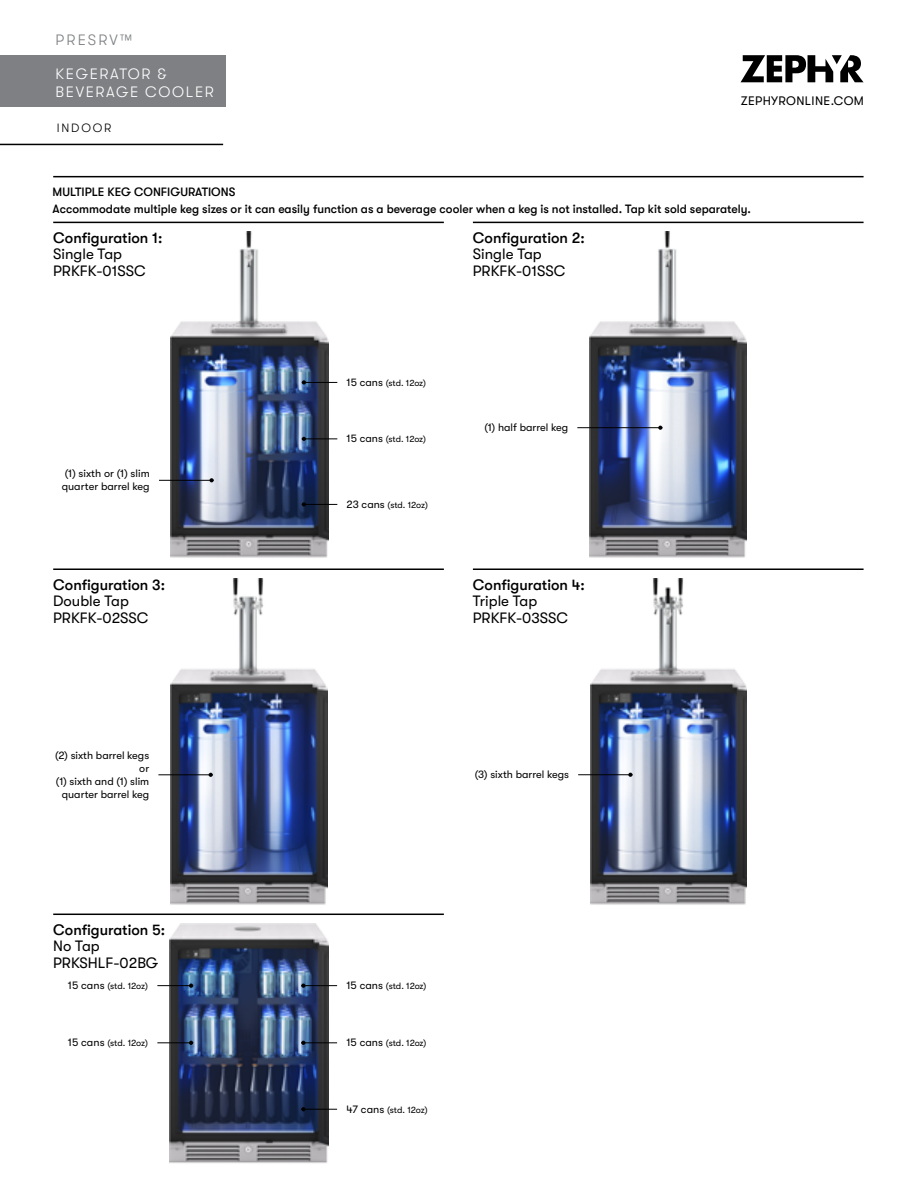
<style>
.page{position:relative;width:918px;height:1188px;background:#fff}
.page>*{position:absolute;margin:0;border:0;box-sizing:border-box;transform-origin:0 0}
.t1{font:15px/16.5px "GT Walsheim";color:#000}
.t2{font:500 15px "GT Walsheim";color:#000}
.t3{font:300 15px/18px "GT Walsheim";letter-spacing:.11em;color:#fff}
.t4{font:300 15px "GT Walsheim";letter-spacing:.15em;color:#7e8083}
.t5{font:12.3px "GT Walsheim";letter-spacing:.03em;color:#000}
.t6{font:500 12px/16.5px "GT Walsheim";color:#000}
.t7{font:300 12px "GT Walsheim";letter-spacing:.15em;color:#000}
.t8{font:10.8px/12.9px "GT Walsheim Pro";color:#000}
.t9{font:9.15px "GT Walsheim Pro";letter-spacing:-.015em;color:#000}
.t10{font:9px "GT Walsheim Pro";letter-spacing:-.015em;color:#000}
.s1{font-size:10.8px}
.s2{font-size:10.95px}
</style>
<div class="page">
<hr style="left:473px;top:222px;width:391px;height:1px;background:#000">
<hr style="left:473px;top:568px;width:391px;height:2px;background:#000">
<img style="left:589px;top:231px;width:157px;height:327px">
<hr style="left:577px;top:427px;width:85px;height:1px;background:#000">
<svg style="left:658px;top:426px;width:4px;height:4px"></svg>
<img style="left:590px;top:578px;width:157px;height:327px">
<hr style="left:578px;top:774px;width:55px;height:1px;background:#000">
<svg style="left:628px;top:773px;width:5px;height:4px"></svg>
<svg style="left:741px;top:55px;width:123px;height:27px"></svg>
<hr style="left:53px;top:176px;width:811px;height:1px;background:#000">
<hr style="left:53px;top:222px;width:391px;height:1px;background:#000">
<hr style="left:53px;top:568px;width:391px;height:2px;background:#000">
<hr style="left:53px;top:914px;width:391px;height:1px;background:#000">
<div style="left:0;top:55px;width:225px;height:52px;background:#7e8083"></div>
<hr style="left:0;top:144px;width:223px;height:1px;background:#000">
<img style="left:171px;top:231px;width:158px;height:327px">
<hr style="left:159px;top:480px;width:55px;height:1px;background:#000">
<svg style="left:210px;top:478px;width:4px;height:4px"></svg>
<hr style="left:302px;top:438px;width:35px;height:1px;background:#000">
<svg style="left:302px;top:437px;width:4px;height:4px"></svg>
<hr style="left:302px;top:504px;width:35px;height:1px;background:#000">
<svg style="left:302px;top:502px;width:4px;height:5px"></svg>
<hr style="left:302px;top:382px;width:35px;height:1px;background:#000">
<svg style="left:302px;top:380px;width:4px;height:5px"></svg>
<img style="left:170px;top:578px;width:157px;height:327px">
<hr style="left:158px;top:774px;width:55px;height:1px;background:#000">
<svg style="left:209px;top:773px;width:4px;height:4px"></svg>
<img style="left:169px;top:923px;width:160px;height:240px">
<hr style="left:157px;top:1042px;width:36px;height:1px;background:#000">
<svg style="left:189px;top:1041px;width:4px;height:4px"></svg>
<hr style="left:157px;top:985px;width:36px;height:1px;background:#000">
<svg style="left:189px;top:984px;width:4px;height:4px"></svg>
<hr style="left:301px;top:1042px;width:36px;height:1px;background:#000">
<svg style="left:301px;top:1041px;width:5px;height:4px"></svg>
<hr style="left:301px;top:1109px;width:36px;height:1px;background:#000">
<svg style="left:301px;top:1107px;width:5px;height:4px"></svg>
<hr style="left:301px;top:985px;width:36px;height:1px;background:#000">
<svg style="left:301px;top:984px;width:5px;height:4px"></svg>
<p class="t4" style="left:56px;top:32px;width:78px">PRESRV™</p>
<p class="t3" style="left:56px;top:65px;width:160px">KEGERATOR &amp;<br>BEVERAGE COOLER</p>
<p class="t7" style="left:57px;top:121px;width:56px">INDOOR</p>
<p class="t5" style="left:741px;top:94px;width:125px">ZEPHYRONLINE.COM</p>
<p class="t6" style="left:53px;top:184px;width:700px">MULTIPLE KEG CONFIGURATIONS<br>Accommodate multiple keg sizes or it can easily function as a beverage cooler when a keg is not installed. Tap kit sold separately.</p>
<p class="t2" style="left:53px;top:229px;width:111px">Configuration 1:</p>
<p class="t1" style="left:53px;top:246px;width:94px">Single Tap<br>PRKFK-01SSC</p>
<p class="t8" style="left:62px;top:467px;width:89px">(1) sixth or (1) slim quarter barrel keg</p>
<p class="t2" style="left:53px;top:576px;width:113px">Configuration 3:</p>
<p class="t1" style="left:53px;top:593px;width:97px">Double Tap<br>PRKFK-02SSC</p>
<p class="t10" style="left:347px;top:378px;width:81px"><span class="s1">15 cans</span> (std. 12oz)</p>
<p class="t10" style="left:347px;top:434px;width:81px"><span class="s1">15 cans</span> (std. 12oz)</p>
<p class="t10" style="left:347px;top:500px;width:83px"><span class="s1">23 cans</span> (std. 12oz)</p>
<p class="t2" style="left:473px;top:229px;width:113px">Configuration 2:</p>
<p class="t1" style="left:473px;top:246px;width:94px">Single Tap<br>PRKFK-01SSC</p>
<p class="t8" style="left:484px;top:421px;width:85px">(1) half barrel keg</p>
<p class="t2" style="left:473px;top:576px;width:113px">Configuration 4:</p>
<p class="t1" style="left:473px;top:593px;width:97px">Triple Tap<br>PRKFK-03SSC</p>
<p class="t8" style="left:55px;top:749px;width:96px;text-align:right">(2) sixth barrel kegs or<br>(1) sixth and (1) slim quarter barrel keg</p>
<p class="t8" style="left:475px;top:768px;width:96px">(3) sixth barrel kegs</p>
<p class="t2" style="left:53px;top:921px;width:113px">Configuration 5:</p>
<p class="t1" style="left:53px;top:938px;width:107px">No Tap<br>PRKSHLF-02BG</p>
<p class="t9" style="left:68px;top:981px;width:82px"><span class="s2">15 cans</span> (std. 12oz)</p>
<p class="t9" style="left:346px;top:981px;width:82px"><span class="s2">15 cans</span> (std. 12oz)</p>
<p class="t9" style="left:68px;top:1038px;width:82px"><span class="s2">15 cans</span> (std. 12oz)</p>
<p class="t9" style="left:346px;top:1038px;width:82px"><span class="s2">15 cans</span> (std. 12oz)</p>
<p class="t9" style="left:346px;top:1104px;width:83px"><span class="s2">47 cans</span> (std. 12oz)</p>
</div>
